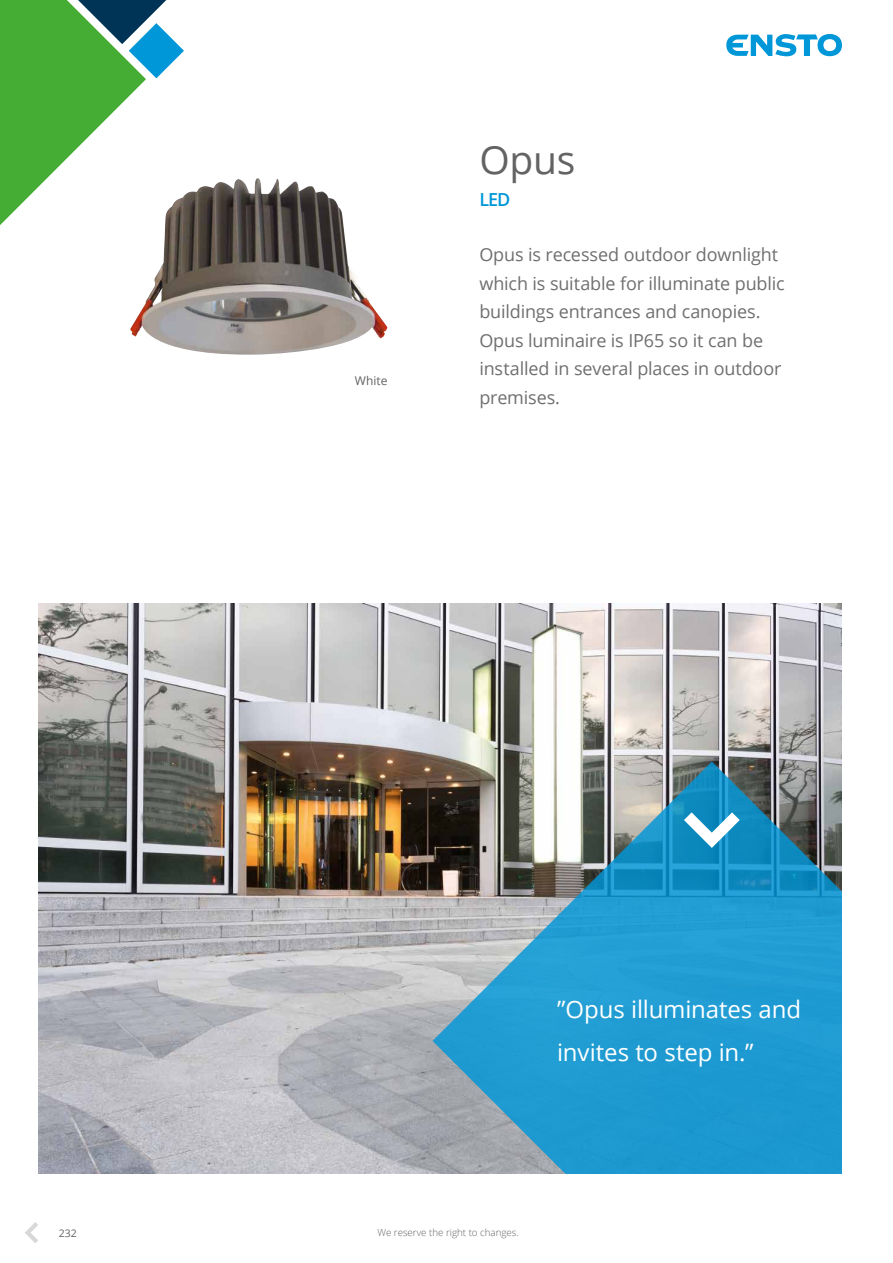
<style>
.page{position:relative;width:893px;height:1263px;background:#fff}
.page>*{position:absolute;margin:0;border:0;box-sizing:border-box;transform-origin:0 0}
.t1{font:39px "Open Sans";color:#646363}
.t2{font:24px/43.5px "Open Sans";letter-spacing:-.005em;color:#fff}
.t3{font:18px/28.5px "Open Sans";letter-spacing:-.01em;color:#706f6f}
.t4{font:600 18px "Open Sans";color:#0097d9}
.t5{font:12px "Open Sans";color:#646363}
.t6{font:10.5px "Open Sans";color:#646363}
.t7{font:300 9.75px "Open Sans";color:#646363}
</style>
<div class="page">
<svg style="left:726px;top:34px;width:116px;height:22px"></svg>
<svg style="left:0;top:0;width:184px;height:225px"></svg>
<svg style="left:25px;top:1222px;width:13px;height:21px"></svg>
<img style="left:38px;top:604px;width:804px;height:569px">
<svg style="left:432px;top:761px;width:410px;height:413px;background:#4695b6"></svg>
<svg style="left:684px;top:812px;width:56px;height:36px"></svg>
<img style="left:130px;top:178px;width:257px;height:177px">
<h1 class="t1" style="left:479px;top:133px;width:97px">Opus</h1>
<p class="t5" style="left:355px;top:372px;width:34px">White</p>
<p class="t4" style="left:479px;top:187px;width:33px">LED</p>
<p class="t3" style="left:479px;top:240px;width:307px">Opus is recessed outdoor downlight which is suitable for illuminate public buildings entrances and canopies.<br>Opus luminaire is IP65 so it can be installed in several places in outdoor premises.</p>
<h2 class="t2" style="left:557px;top:987px;width:246px">”Opus illuminates and invites to step in.”</h2>
<p class="t6" style="left:59px;top:1226px;width:20px">232</p>
<p class="t7" style="left:377px;top:1226px;width:143px">We reserve the right to changes.</p>
</div>
